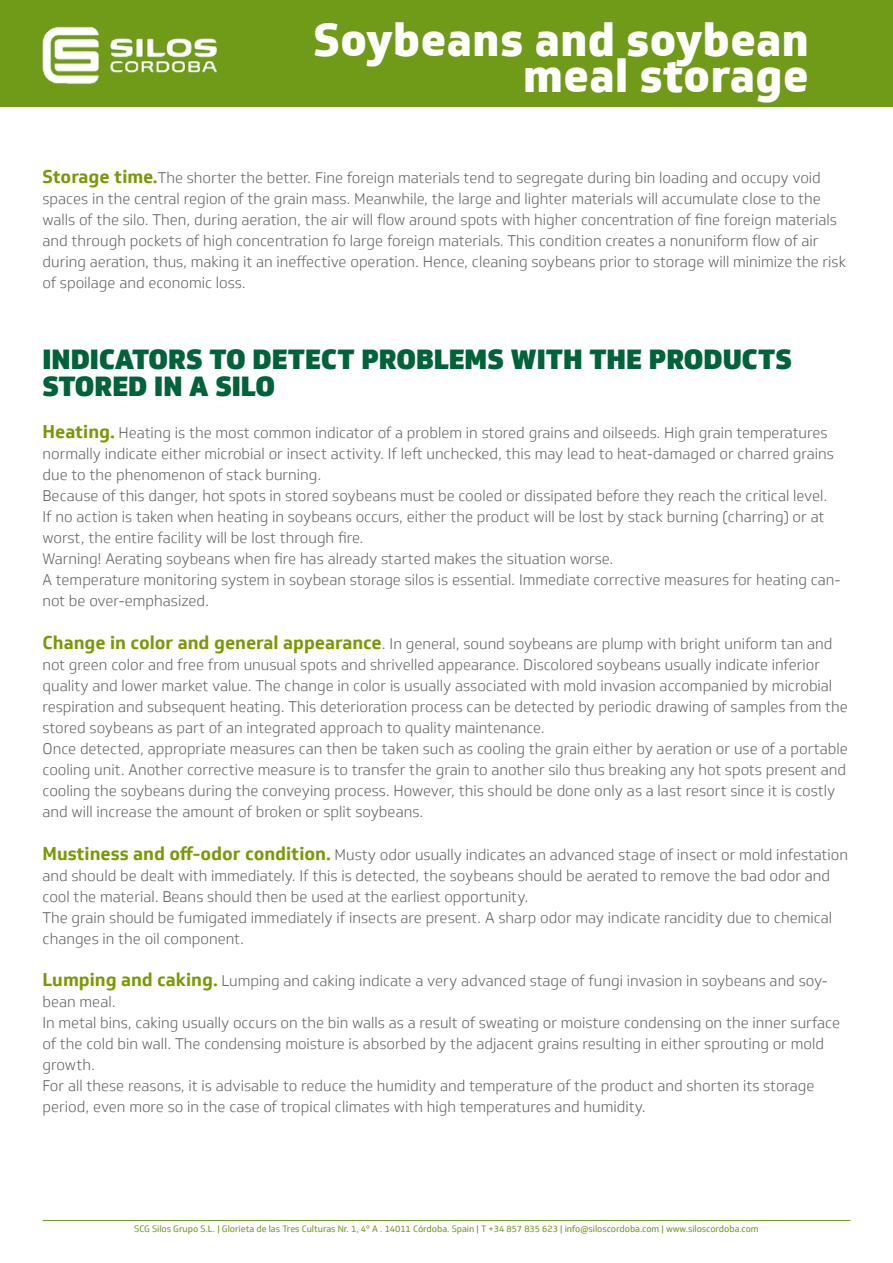
<style>
.page{position:relative;width:893px;height:1263px;background:#fff}
.page>*{position:absolute;margin:0;border:0;box-sizing:border-box;transform-origin:0 0}
.t1{font:800 45px/36px "Soleto";color:#fff;text-align:right}
.t2{font:900 27px/27px "Soleto";color:#006239}
.t3{font:300 15px/21px "Soleto";color:#636362}
.t4{font:9px "Soleto";letter-spacing:-.005em;color:#6f9d20}
.s1{font-weight:700;font-size:18px;color:#789904}
</style>
<div class="page">
<div style="left:0;top:0;width:893px;height:106px;background:#6f9b19"></div>
<img style="left:43px;top:26px;width:174px;height:58px">
<hr style="left:43px;top:1220px;width:807px;height:1px;background:#6f9d20">
<h1 class="t1" style="left:313px;top:22px;width:497px">Soybeans and soybean meal storage</h1>
<p class="t3" style="left:43px;top:167px;width:805px"><span class="s1">Storage time.</span>The shorter the better. Fine foreign materials tend to segregate during bin loading and occupy void spaces in the central region of the grain mass. Meanwhile, the large and lighter materials will accumulate close to the walls of the silo. Then, during aeration, the air will flow around spots with higher concentration of fine foreign materials and through pockets of high concentration fo large foreign materials. This condition creates a nonuniform flow of air during aeration, thus, making it an ineffective operation. Hence, cleaning soybeans prior to storage will minimize the risk of spoilage and economic loss.</p>
<h2 class="t2" style="left:43px;top:346px;width:751px">INDICATORS TO DETECT PROBLEMS WITH THE PRODUCTS<br>STORED IN A SILO</h2>
<p class="t3" style="left:43px;top:423px;width:799px"><span class="s1">Heating.</span> Heating is the most common indicator of a problem in stored grains and oilseeds. High grain temperatures normally indicate either microbial or insect activity. If left unchecked, this may lead to heat-damaged or charred grains due to the phenomenon of stack burning.<br>Because of this danger, hot spots in stored soybeans must be cooled or dissipated before they reach the critical level.<br>If no action is taken when heating in soybeans occurs, either the product will be lost by stack burning (charring) or at worst, the entire facility will be lost through fire.<br>Warning! Aerating soybeans when fire has already started makes the situation worse.<br>A temperature monitoring system in soybean storage silos is essential. Immediate corrective measures for heating can&shy;not be over-emphasized.</p>
<p class="t3" style="left:43px;top:633px;width:807px"><span class="s1">Change in color and general appearance</span>. In general, sound soybeans are plump with bright uniform tan and not green color and free from unusual spots and shrivelled appearance. Discolored soybeans usually indicate inferior quality and lower market value. The change in color is usually associated with mold invasion accompanied by microbial respiration and subsequent heating. This deterioration process can be detected by periodic drawing of samples from the stored soybeans as part of an integrated approach to quality maintenance.<br>Once detected, appropriate measures can then be taken such as cooling the grain either by aeration or use of a portable cooling unit. Another corrective measure is to transfer the grain to another silo thus breaking any hot spots present and cooling the soybeans during the conveying process. However, this should be done only as a last resort since it is costly and will increase the amount of broken or split soybeans.</p>
<p class="t3" style="left:43px;top:844px;width:807px"><span class="s1">Mustiness and off-odor condition.</span> Musty odor usually indicates an advanced stage of insect or mold infestation and should be dealt with immediately. If this is detected, the soybeans should be aerated to remove the bad odor and cool the material. Beans should then be used at the earliest opportunity.<br>The grain should be fumigated immediately if insects are present. A sharp odor may indicate rancidity due to chemical changes in the oil component.</p>
<p class="t3" style="left:43px;top:970px;width:799px"><span class="s1">Lumping and caking.</span> Lumping and caking indicate a very advanced stage of fungi invasion in soybeans and soy&shy;bean meal.<br>In metal bins, caking usually occurs on the bin walls as a result of sweating or moisture condensing on the inner surface of the cold bin wall. The condensing moisture is absorbed by the adjacent grains resulting in either sprouting or mold growth.<br>For all these reasons, it is advisable to reduce the humidity and temperature of the product and shorten its storage period, even more so in the case of tropical climates with high temperatures and humidity.</p>
<p class="t4" style="left:134px;top:1223px;width:626px">SCG Silos Grupo S.L. | Glorieta de las Tres Culturas Nr. 1, 4º A . 14011 Córdoba. Spain | T +34 857 835 623 | info@siloscordoba.com | www.siloscordoba.com</p>
</div>
